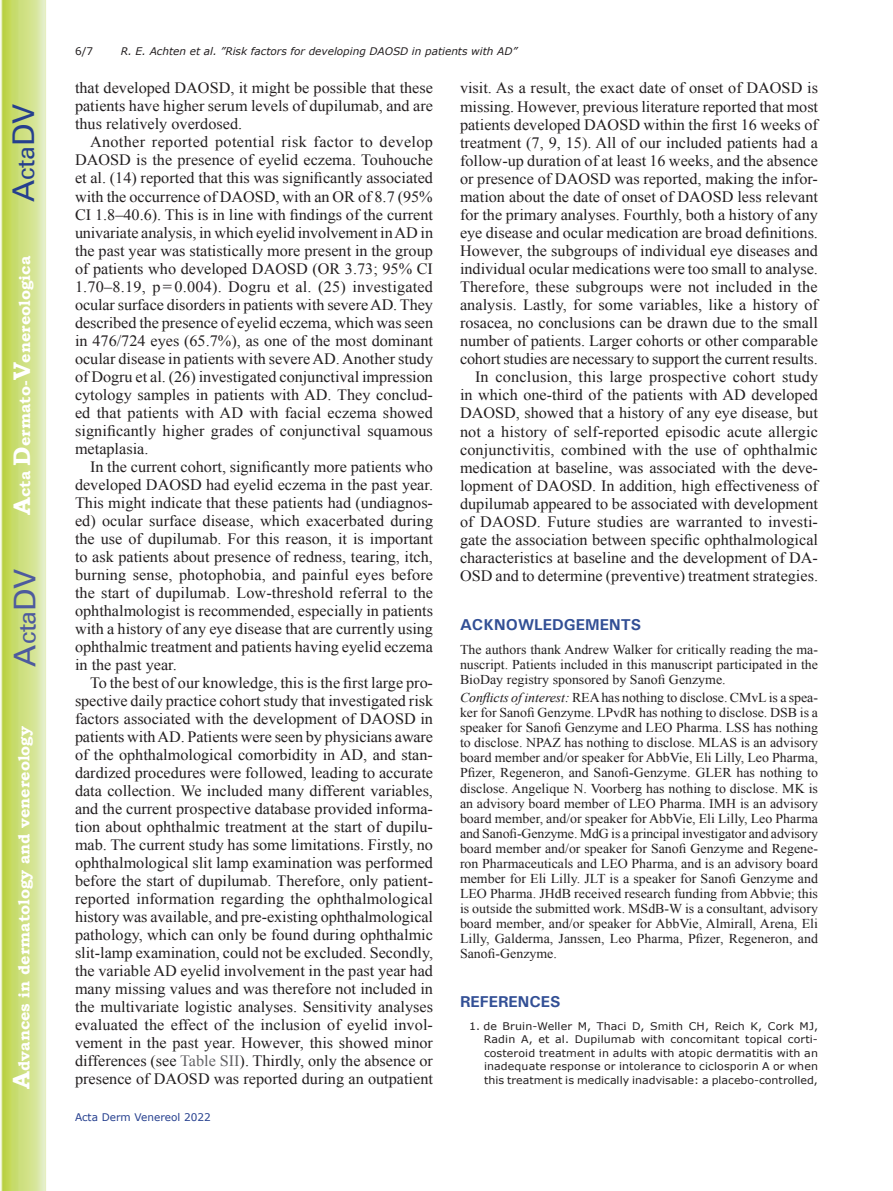
<style>
.page{position:relative;width:893px;height:1191px;background:#fff}
.page>*{position:absolute;margin:0;border:0;box-sizing:border-box;transform-origin:0 0}
.t1{font:30px "Univers";color:#4d5a9e}
.t2{font:30px "Univers";color:#253f8e}
.t3{font:15.75px/18px "Times New Roman";color:#231f20;text-align:justify}
.t4{font:700 15.75px "Bookman Old Style";color:#fff}
.t5{font:700 15.75px "Univers";color:#324f95}
.t6{font:13.5px/15px "Times New Roman";color:#231f20;text-align:justify}
.t7{font:10.5px/13.5px "Verdana";color:#231f20;text-align:justify;scale:1.05 1}
.t8{font:italic 10.5px "Verdana";color:#231f20}
.t9{font:10.5px "Verdana";color:#253f8e}
.t10{font:10.5px "Verdana";color:#231f20}
.s1{font-size:24px}
.s2{color:#636366}
.s3{font-style:italic}
</style>
<div class="page">
<svg style="left:1px;top:0;width:45px;height:1191px;background:#cfe084"></svg>
<h1 class="t2" style="left:6px;top:202px;width:100px;rotate:-90deg">A<span class="s1">cta</span>DV</h1>
<p class="t4" style="left:15px;top:515px;width:260px;rotate:-90deg"><span class="s1">A</span>cta <span class="s1">D</span>ermato-<span class="s1">V</span>enereologica</p>
<h1 class="t1" style="left:7px;top:666px;width:100px;rotate:-90deg">A<span class="s1">cta</span>DV</h1>
<p class="t4" style="left:15px;top:1088px;width:364px;rotate:-90deg"><span class="s1">A</span>dvances in dermatology and venereology</p>
<p class="t10" style="left:75px;top:44px;width:20px">6/7</p>
<p class="t8" style="left:121px;top:44px;width:398px">R. E. Achten et al. ”Risk factors for developing DAOSD in patients with AD”</p>
<p class="t3" style="left:75px;top:79px;width:360px">that developed DAOSD, it might be possible that these patients have higher serum levels of dupilumab, and are thus relatively overdosed.</p>
<p class="t3" style="left:75px;top:133px;width:360px;text-indent:15px">Another reported potential risk factor to develop DAOSD is the presence of eyelid eczema. Touhouche et al. (14) reported that this was significantly associated with the occurrence of DAOSD, with an OR of 8.7 (95% CI 1.8–40.6). This is in line with findings of the current univariate analysis, in which eyelid involvement in AD in the past year was statistically more present in the group of patients who developed DAOSD (OR 3.73; 95% CI 1.70–8.19, p = 0.004). Dogru et al. (25) investigated ocular surface disorders in patients with severe AD. They described the presence of eyelid eczema, which was seen in 476/724 eyes (65.7%), as one of the most dominant ocular disease in patients with severe AD. Another study of Dogru et al. (26) investigated conjunctival impression cytology samples in patients with AD. They conclud&shy;ed that patients with AD with facial eczema showed significantly higher grades of conjunctival squamous metaplasia.</p>
<p class="t3" style="left:75px;top:457px;width:360px;text-indent:15px">In the current cohort, significantly more patients who developed DAOSD had eyelid eczema in the past year.<br>This might indicate that these patients had (undiagnos&shy;ed) ocular surface disease, which exacerbated during the use of dupilumab. For this reason, it is important to ask patients about presence of redness, tearing, itch, burning sense, photophobia, and painful eyes before the start of dupilumab. Low-threshold referral to the ophthalmologist is recommended, especially in patients with a history of any eye disease that are currently using ophthalmic treatment and patients having eyelid eczema in the past year.</p>
<p class="t3" style="left:75px;top:673px;width:360px;text-indent:15px">To the best of our knowledge, this is the first large pro&shy;spective daily practice cohort study that investigated risk factors associated with the development of DAOSD in patients with AD. Patients were seen by physicians aware of the ophthalmological comorbidity in AD, and stan&shy;dardized procedures were followed, leading to accurate data collection. We included many different variables, and the current prospective database provided informa&shy;tion about ophthalmic treatment at the start of dupilu&shy;mab. The current study has some limitations. Firstly, no ophthalmological slit lamp examination was performed before the start of dupilumab. Therefore, only patient&shy;reported information regarding the ophthalmological history was available, and pre-existing ophthalmological pathology, which can only be found during ophthalmic slit-lamp examination, could not be excluded. Secondly, the variable AD eyelid involvement in the past year had many missing values and was therefore not included in the multivariate logistic analyses. Sensitivity analyses evaluated the effect of the inclusion of eyelid invol&shy;vement in the past year. However, this showed minor differences (see <span class="s2">Table SII</span>). Thirdly, only the absence or presence of DAOSD was reported during an outpatient</p>
<p class="t9" style="left:75px;top:1110px;width:137px">Acta Derm Venereol 2022</p>
<p class="t3" style="left:460px;top:79px;width:360px;text-align:right">visit. As a result, the exact date of onset of DAOSD is missing. However, previous literature reported that most patients developed DAOSD within the first 16 weeks of treatment (7, 9, 15). All of our included patients had a follow-up duration of at least 16 weeks, and the absence or presence of DAOSD was reported, making the infor&shy;mation about the date of onset of DAOSD less relevant for the primary analyses. Fourthly, both a history of any eye disease and ocular medication are broad definitions.<br>However, the subgroups of individual eye diseases and individual ocular medications were too small to analyse.<br>Therefore, these subgroups were not included in the analysis. Lastly, for some variables, like a history of rosacea, no conclusions can be drawn due to the small number of patients. Larger cohorts or other comparable cohort studies are necessary to support the current results.<br>In conclusion, this large prospective cohort study in which one-third of the patients with AD developed DAOSD, showed that a history of any eye disease, but not a history of self-reported episodic acute allergic conjunctivitis, combined with the use of ophthalmic medication at baseline, was associated with the deve&shy;lopment of DAOSD. In addition, high effectiveness of dupilumab appeared to be associated with development of DAOSD. Future studies are warranted to investi&shy;gate the association between specific ophthalmological characteristics at baseline and the development of DA-OSD and to determine (preventive) treatment strategies.</p>
<p class="t5" style="left:460px;top:614px;width:183px">ACKNOWLEDGEMENTS</p>
<p class="t6" style="left:460px;top:642px;width:360px">The authors thank Andrew Walker for critically reading the ma&shy;nuscript. Patients included in this manuscript participated in the BioDay registry sponsored by Sanofi Genzyme.</p>
<p class="t6" style="left:460px;top:690px;width:360px"><span class="s3">Conflicts of interest:</span> REA has nothing to disclose. CMvL is a spea&shy;ker for Sanofi Genzyme. LPvdR has nothing to disclose. DSB is a speaker for Sanofi Genzyme and LEO Pharma. LSS has nothing to disclose. NPAZ has nothing to disclose. MLAS is an advisory board member and/or speaker for AbbVie, Eli Lilly, Leo Pharma, Pfizer, Regeneron, and Sanofi-Genzyme. GLER has nothing to disclose. Angelique N. Voorberg has nothing to disclose. MK is an advisory board member of LEO Pharma. IMH is an advisory board member, and/or speaker for AbbVie, Eli Lilly, Leo Pharma and Sanofi-Genzyme. MdG is a principal investigator and advisory board member and/or speaker for Sanofi Genzyme and Regene&shy;ron Pharmaceuticals and LEO Pharma, and is an advisory board member for Eli Lilly. JLT is a speaker for Sanofi Genzyme and LEO Pharma. JHdB received research funding from Abbvie; this is outside the submitted work. MSdB-W is a consultant, advisory board member, and/or speaker for AbbVie, Almirall, Arena, Eli Lilly, Galderma, Janssen, Leo Pharma, Pfizer, Regeneron, and Sanofi-Genzyme.</p>
<p class="t5" style="left:460px;top:991px;width:102px">REFERENCES</p>
<p class="t7" style="left:484px;top:1019px;width:320px;text-indent:-15px">1. de Bruin-Weller M, Thaci D, Smith CH, Reich K, Cork MJ, Radin A, et al. Dupilumab with concomitant topical corti&shy;costeroid treatment in adults with atopic dermatitis with an inadequate response or intolerance to ciclosporin A or when this treatment is medically inadvisable: a placebo-controlled,</p>
</div>
